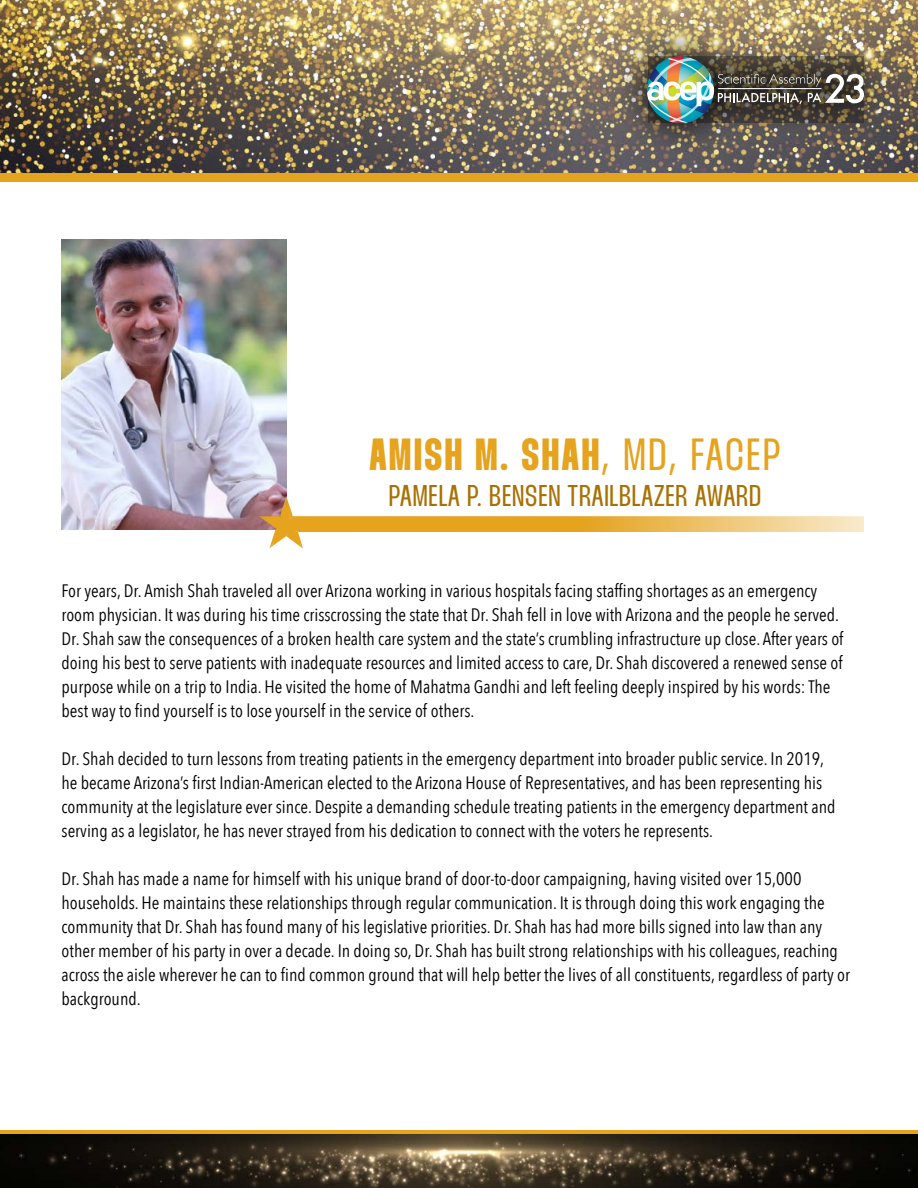
<style>
.page{position:relative;width:918px;height:1188px;background:#fff}
.page>*{position:absolute;margin:0;border:0;box-sizing:border-box;transform-origin:0 0}
.t1{font:45px "Thunder Bold LC";letter-spacing:.06em;color:#e5a31e}
.t2{font:30px "Thunder LC";letter-spacing:.03em;color:#a87104}
.t3{font:18px/24px "Avenir Next Condensed";color:#000}
.s1{font-family:"Thunder LC"}
</style>
<div class="page">
<img style="left:62px;top:240px;width:224px;height:289px">
<img style="left:0;top:0;width:918px;height:173px">
<div style="left:0;top:173px;width:918px;height:8px;background:#e5a31e"></div>
<img style="left:610px;top:20px;width:290px;height:140px">
<img style="left:647px;top:56px;width:217px;height:67px">
<hr style="left:0;top:1130px;width:918px;height:4px;background:#e5a31e">
<img style="left:0;top:1134px;width:918px;height:54px">
<svg style="left:259px;top:496px;width:605px;height:53px"></svg>
<h1 class="t1" style="left:369px;top:430px;width:413px">AMISH M. SHAH<span class="s1">, MD, FACEP</span></h1>
<h2 class="t2" style="left:389px;top:479px;width:374px">PAMELA P. BENSEN TRAILBLAZER AWARD</h2>
<p class="t3" style="left:62px;top:578px;width:783px">For years, Dr. Amish Shah traveled all over Arizona working in various hospitals facing staffing shortages as an emergency room physician. It was during his time crisscrossing the state that Dr. Shah fell in love with Arizona and the people he served.<br>Dr. Shah saw the consequences of a broken health care system and the state’s crumbling infrastructure up close. After years of doing his best to serve patients with inadequate resources and limited access to care, Dr. Shah discovered a renewed sense of purpose while on a trip to India. He visited the home of Mahatma Gandhi and left feeling deeply inspired by his words: The best way to find yourself is to lose yourself in the service of others.</p>
<p class="t3" style="left:62px;top:746px;width:775px">Dr. Shah decided to turn lessons from treating patients in the emergency department into broader public service. In 2019, he became Arizona’s first Indian-American elected to the Arizona House of Representatives, and has been representing his community at the legislature ever since. Despite a demanding schedule treating patients in the emergency department and serving as a legislator, he has never strayed from his dedication to connect with the voters he represents.</p>
<p class="t3" style="left:62px;top:866px;width:790px">Dr. Shah has made a name for himself with his unique brand of door-to-door campaigning, having visited over 15,000 households. He maintains these relationships through regular communication. It is through doing this work engaging the community that Dr. Shah has found many of his legislative priorities. Dr. Shah has had more bills signed into law than any other member of his party in over a decade. In doing so, Dr. Shah has built strong relationships with his colleagues, reaching across the aisle wherever he can to find common ground that will help better the lives of all constituents, regardless of party or background.</p>
</div>
